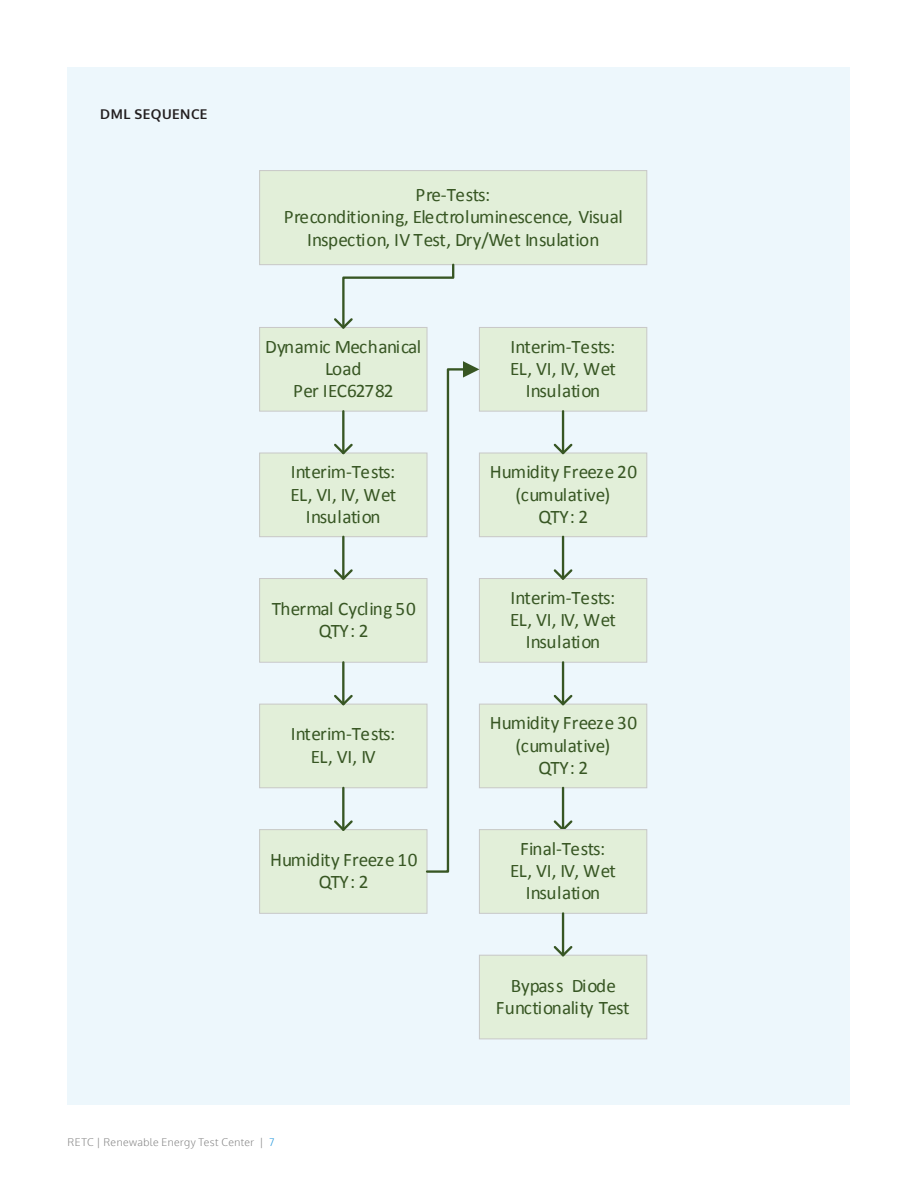
<style>
.page{position:relative;width:918px;height:1188px;background:#fff}
.page>*{position:absolute;margin:0;border:0;box-sizing:border-box;transform-origin:0 0}
.t1{font:19.2px/22.4px "Calibri";letter-spacing:-.025em;color:#375623;text-align:center}
.t2{font:19.2px/22.4px "Calibri";color:#375623;text-align:center}
.t3{font:19.2px/22.4px "Calibri";letter-spacing:-.005em;color:#375623;text-align:center}
.t4{font:700 13.5px "Oxygen";letter-spacing:.035em;color:#231f20}
.t5{font:300 10.5px "Oxygen";letter-spacing:.04em;color:#858585}
.s1{color:#2397dc}
</style>
<div class="page">
<div style="left:67px;top:68px;width:783px;height:1037px;background:#edf7fc"></div>
<div style="left:260px;top:171px;width:387px;height:94px;background:#e2efd9"></div>
<div style="left:259px;top:170px;width:388px;height:95px;border:1px solid #c8c8c8"></div>
<div style="left:260px;top:328px;width:167px;height:83px;background:#e2efd9"></div>
<div style="left:259px;top:327px;width:168px;height:84px;border:1px solid #c8c8c8"></div>
<div style="left:260px;top:453px;width:167px;height:84px;background:#e2efd9"></div>
<div style="left:259px;top:453px;width:168px;height:84px;border:1px solid #c8c8c8"></div>
<svg style="left:332px;top:263px;width:124px;height:67px"></svg>
<hr style="left:342px;top:411px;width:3px;height:42px;background:#375623">
<svg style="left:332px;top:442px;width:23px;height:13px"></svg>
<div style="left:260px;top:579px;width:167px;height:83px;background:#e2efd9"></div>
<div style="left:259px;top:578px;width:168px;height:84px;border:1px solid #c8c8c8"></div>
<div style="left:260px;top:704px;width:167px;height:84px;background:#e2efd9"></div>
<div style="left:259px;top:704px;width:168px;height:84px;border:1px solid #c8c8c8"></div>
<div style="left:260px;top:830px;width:167px;height:83px;background:#e2efd9"></div>
<div style="left:259px;top:829px;width:168px;height:85px;border:1px solid #c8c8c8"></div>
<hr style="left:342px;top:662px;width:3px;height:42px;background:#375623">
<svg style="left:332px;top:693px;width:23px;height:13px"></svg>
<hr style="left:342px;top:788px;width:3px;height:42px;background:#375623">
<svg style="left:332px;top:818px;width:23px;height:13px"></svg>
<hr style="left:342px;top:537px;width:3px;height:42px;background:#375623">
<svg style="left:332px;top:567px;width:23px;height:13px"></svg>
<div style="left:479px;top:453px;width:168px;height:84px;background:#e2efd9"></div>
<div style="left:479px;top:453px;width:168px;height:84px;border:1px solid #c8c8c8"></div>
<div style="left:479px;top:579px;width:168px;height:83px;background:#e2efd9"></div>
<div style="left:479px;top:578px;width:168px;height:84px;border:1px solid #c8c8c8"></div>
<hr style="left:562px;top:537px;width:2px;height:42px;background:#375623">
<svg style="left:552px;top:567px;width:23px;height:13px"></svg>
<div style="left:479px;top:704px;width:168px;height:84px;background:#e2efd9"></div>
<div style="left:479px;top:704px;width:168px;height:84px;border:1px solid #c8c8c8"></div>
<hr style="left:562px;top:788px;width:2px;height:42px;background:#375623">
<svg style="left:553px;top:818px;width:20px;height:11px"></svg>
<hr style="left:562px;top:662px;width:2px;height:42px;background:#375623">
<svg style="left:552px;top:693px;width:23px;height:13px"></svg>
<div style="left:479px;top:830px;width:168px;height:83px;background:#e2efd9"></div>
<div style="left:479px;top:829px;width:168px;height:85px;border:1px solid #c8c8c8"></div>
<div style="left:479px;top:328px;width:168px;height:83px;background:#e2efd9"></div>
<div style="left:479px;top:327px;width:168px;height:84px;border:1px solid #c8c8c8"></div>
<svg style="left:425px;top:361px;width:54px;height:513px"></svg>
<hr style="left:562px;top:411px;width:2px;height:42px;background:#375623">
<svg style="left:552px;top:442px;width:23px;height:13px"></svg>
<div style="left:479px;top:955px;width:168px;height:84px;background:#e2efd9"></div>
<div style="left:479px;top:955px;width:168px;height:84px;border:1px solid #c8c8c8"></div>
<hr style="left:562px;top:913px;width:2px;height:42px;background:#375623">
<svg style="left:552px;top:944px;width:23px;height:13px"></svg>
<p class="t4" style="left:100px;top:106px;width:109px">DML SEQUENCE</p>
<p class="t1" style="left:284px;top:183px;width:341px">Pre-Tests:<br>Preconditioning, Electroluminescence, Visual<br>Inspection, IV Test, Dry/Wet Insulation</p>
<p class="t1" style="left:265px;top:335px;width:158px">Dynamic Mechanical<br>Load<br>Per IEC62782</p>
<p class="t1" style="left:290px;top:461px;width:107px">Interim-Tests:<br>EL, VI, IV, Wet<br>Insulation</p>
<p class="t1" style="left:272px;top:597px;width:145px">Thermal Cycling 50<br>QTY: 2</p>
<p class="t1" style="left:291px;top:723px;width:106px">Interim-Tests:<br>EL, VI, IV</p>
<p class="t3" style="left:270px;top:849px;width:149px">Humidity Freeze 10<br>QTY: 2</p>
<p class="t1" style="left:510px;top:335px;width:107px">Interim-Tests:<br>EL, VI, IV, Wet<br>Insulation</p>
<p class="t2" style="left:490px;top:461px;width:149px">Humidity Freeze 20 (cumulative)<br>QTY: 2</p>
<p class="t1" style="left:510px;top:586px;width:107px">Interim-Tests:<br>EL, VI, IV, Wet<br>Insulation</p>
<p class="t2" style="left:490px;top:712px;width:149px">Humidity Freeze 30 (cumulative)<br>QTY: 2</p>
<p class="t1" style="left:510px;top:837px;width:107px">Final-Tests:<br>EL, VI, IV, Wet<br>Insulation</p>
<p class="t1" style="left:496px;top:974px;width:135px">Bypass Diode<br>Functionality Test</p>
<p class="t5" style="left:68px;top:1136px;width:209px">RETC | Renewable Energy Test Center | <span class="s1">7</span></p>
</div>
